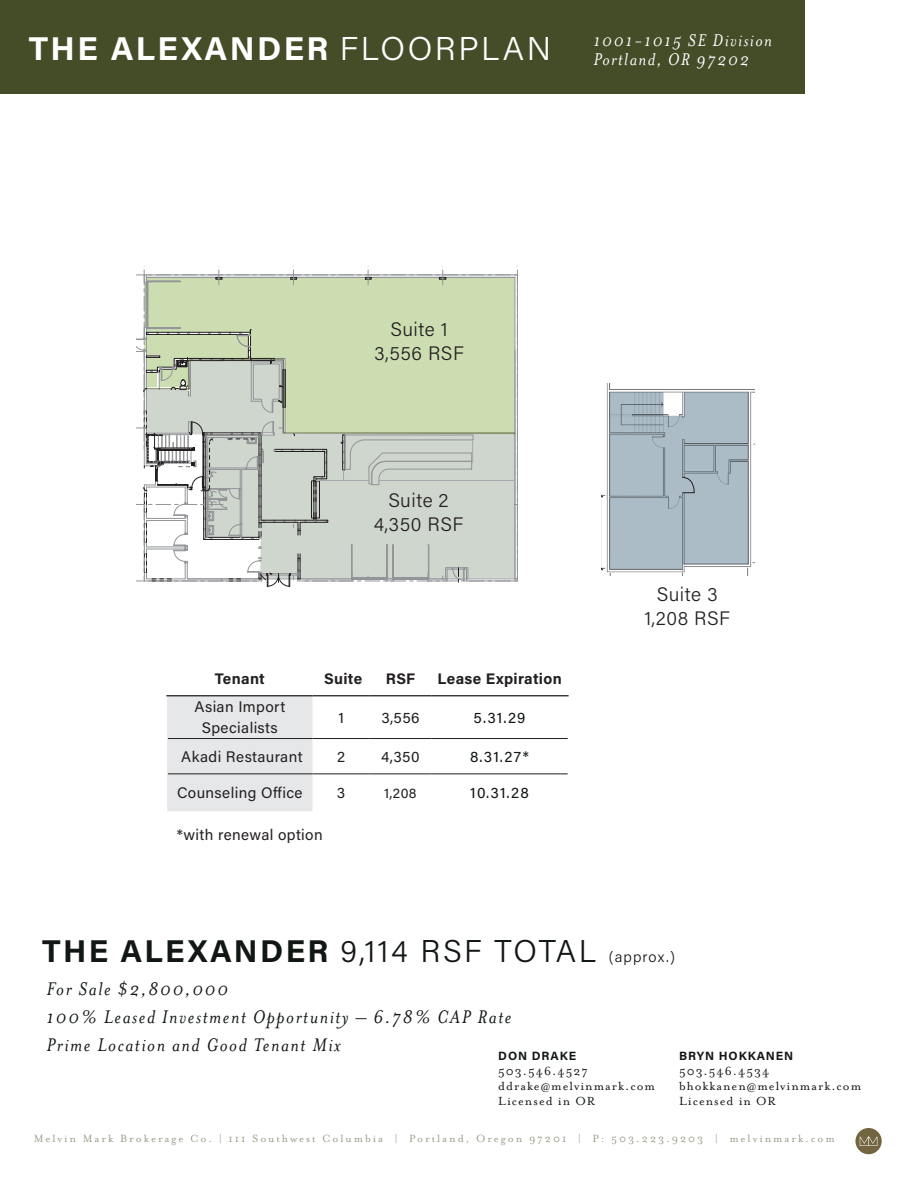
<style>
.page{position:relative;width:918px;height:1188px;background:#fff}
.page>*{position:absolute;margin:0;border:0;box-sizing:border-box;transform-origin:0 0}
.text{font:700 33px "Acumin Pro";letter-spacing:.075em;color:#fff}
.text-2{font:300 31.5px "Acumin Pro";letter-spacing:.07em;color:#111713}
.text-3{font:italic 21px "Mrs Eaves OT";letter-spacing:.075em;color:#111713}
.t1{font:300 19.5px/24px "Acumin Pro";letter-spacing:.025em;color:#231f20;text-align:center}
.text-4{font:italic 19.5px/19.5px "Mrs Eaves OT";letter-spacing:.075em;color:#fff}
.t2{font:15.3px/21px "Acumin Pro";letter-spacing:.025em;color:#231f20;text-align:center}
.t3{font:700 15.3px "Acumin Pro";letter-spacing:.025em;color:#231f20}
.text-5{font:15.3px "Acumin Pro";letter-spacing:.075em;color:#111713}
.t4{font:13.95px "Acumin Pro";color:#231f20}
.t5{font:13.5px "Mrs Eaves OT";letter-spacing:.075em;color:#111713}
.t6{font:12px "Mrs Eaves OT";letter-spacing:.16em;color:#9e9d89}
.t7{font:700 12px "Acumin Pro";letter-spacing:.075em;color:#131613}
.t8{font:700 12px "Acumin Pro";letter-spacing:.075em;color:#111713}
.s1{font-weight:300}
.s2{font-weight:700}
.s3{font-size:15px}
</style>
<div class="page">
<svg style="left:855px;top:1128px;width:27px;height:26px"></svg>
<div style="left:0;top:0;width:805px;height:93px;background:#454c28"></div>
<div style="left:167px;top:696px;width:146px;height:115px;background:#e6e7e9"></div>
<hr style="left:166px;top:695px;width:147px;height:1px;background:#231f20">
<hr style="left:313px;top:695px;width:57px;height:1px;background:#231f20">
<hr style="left:370px;top:695px;width:61px;height:1px;background:#231f20">
<hr style="left:431px;top:695px;width:138px;height:1px;background:#231f20">
<hr style="left:168px;top:738px;width:145px;height:1px;background:#231f20">
<hr style="left:168px;top:774px;width:145px;height:1px;background:#231f20">
<hr style="left:313px;top:738px;width:57px;height:1px;background:#231f20">
<hr style="left:370px;top:738px;width:61px;height:1px;background:#231f20">
<hr style="left:431px;top:738px;width:137px;height:1px;background:#231f20">
<hr style="left:313px;top:774px;width:57px;height:1px;background:#231f20">
<hr style="left:370px;top:774px;width:61px;height:1px;background:#231f20">
<hr style="left:431px;top:774px;width:137px;height:1px;background:#231f20">
<img style="left:602px;top:383px;width:153px;height:192px">
<div style="left:676px;top:477px;width:18px;height:16px;background:#abbcc6"></div>
<svg style="left:682px;top:477px;width:13px;height:16px"></svg>
<svg style="left:136px;top:266px;width:382px;height:321px;background:#ccd6c2"></svg>
<p class="text" style="left:29px;top:26px;width:524px">THE ALEXANDER <span class="s1">FLOORPLAN</span></p>
<p class="text-4" style="left:594px;top:30px;width:180px">1001-1015 SE Division<br>Portland, OR 97202</p>
<p class="t1" style="left:391px;top:317px;width:59px">Suite 1</p>
<p class="t1" style="left:374px;top:341px;width:91px">3,556 RSF</p>
<p class="t1" style="left:374px;top:487px;width:91px">Suite 2<br>4,350 RSF</p>
<p class="t3" style="left:215px;top:668px;width:52px">Tenant</p>
<p class="t3" style="left:324px;top:668px;width:40px">Suite</p>
<p class="t3" style="left:386px;top:668px;width:31px">RSF</p>
<p class="t3" style="left:437px;top:668px;width:126px">Lease Expiration</p>
<p class="t2" style="left:194px;top:696px;width:92px">Asian Import<br>Specialists</p>
<p class="t2" style="left:338px;top:706px;width:7px">1</p>
<p class="t2" style="left:381px;top:706px;width:40px">3,556</p>
<p class="text-5" style="left:474px;top:707px;width:53px">5.31.29</p>
<p class="t2" style="left:181px;top:745px;width:123px">Akadi Restaurant</p>
<p class="t2" style="left:337px;top:745px;width:10px">2</p>
<p class="t2" style="left:381px;top:745px;width:40px">4,350</p>
<p class="text-5" style="left:470px;top:746px;width:60px">8.31.27*</p>
<p class="t2" style="left:177px;top:782px;width:127px">Counseling Office</p>
<p class="t2" style="left:337px;top:782px;width:10px">3</p>
<p class="t4" style="left:384px;top:783px;width:34px">1,208</p>
<p class="text-5" style="left:470px;top:782px;width:60px">10.31.28</p>
<p class="t2" style="left:177px;top:823px;width:147px">*with renewal option</p>
<p class="t1" style="left:644px;top:581px;width:87px">Suite 3<br>1,208 RSF</p>
<p class="text-2" style="left:42px;top:929px;width:634px"><span class="s2">THE ALEXANDER</span> 9,114 RSF TOTAL <span class="s3">(approx.)</span></p>
<p class="text-3" style="left:47px;top:978px;width:183px">For Sale $2,800,000</p>
<p class="text-3" style="left:47px;top:1006px;width:466px">100% Leased Investment Opportunity – 6.78% CAP Rate</p>
<p class="text-3" style="left:47px;top:1034px;width:295px">Prime Location and Good Tenant Mix</p>
<p class="t8" style="left:498px;top:1047px;width:79px">DON DRAKE</p>
<p class="t5" style="left:498px;top:1063px;width:91px">503.546.4527</p>
<p class="t5" style="left:498px;top:1078px;width:158px">ddrake@melvinmark.com</p>
<p class="t5" style="left:498px;top:1093px;width:98px">Licensed in OR</p>
<p class="t7" style="left:679px;top:1047px;width:116px">BRYN HOKKANEN</p>
<p class="t5" style="left:679px;top:1063px;width:92px">503.546.4534</p>
<p class="t5" style="left:679px;top:1078px;width:184px">bhokkanen@melvinmark.com</p>
<p class="t5" style="left:679px;top:1093px;width:98px">Licensed in OR</p>
<p class="t6" style="left:34px;top:1132px;width:803px">Melvin Mark Brokerage Co. | 111 Southwest Columbia | Portland, Oregon 97201 | P: 503.223.9203 | melvinmark.com</p>
</div>
